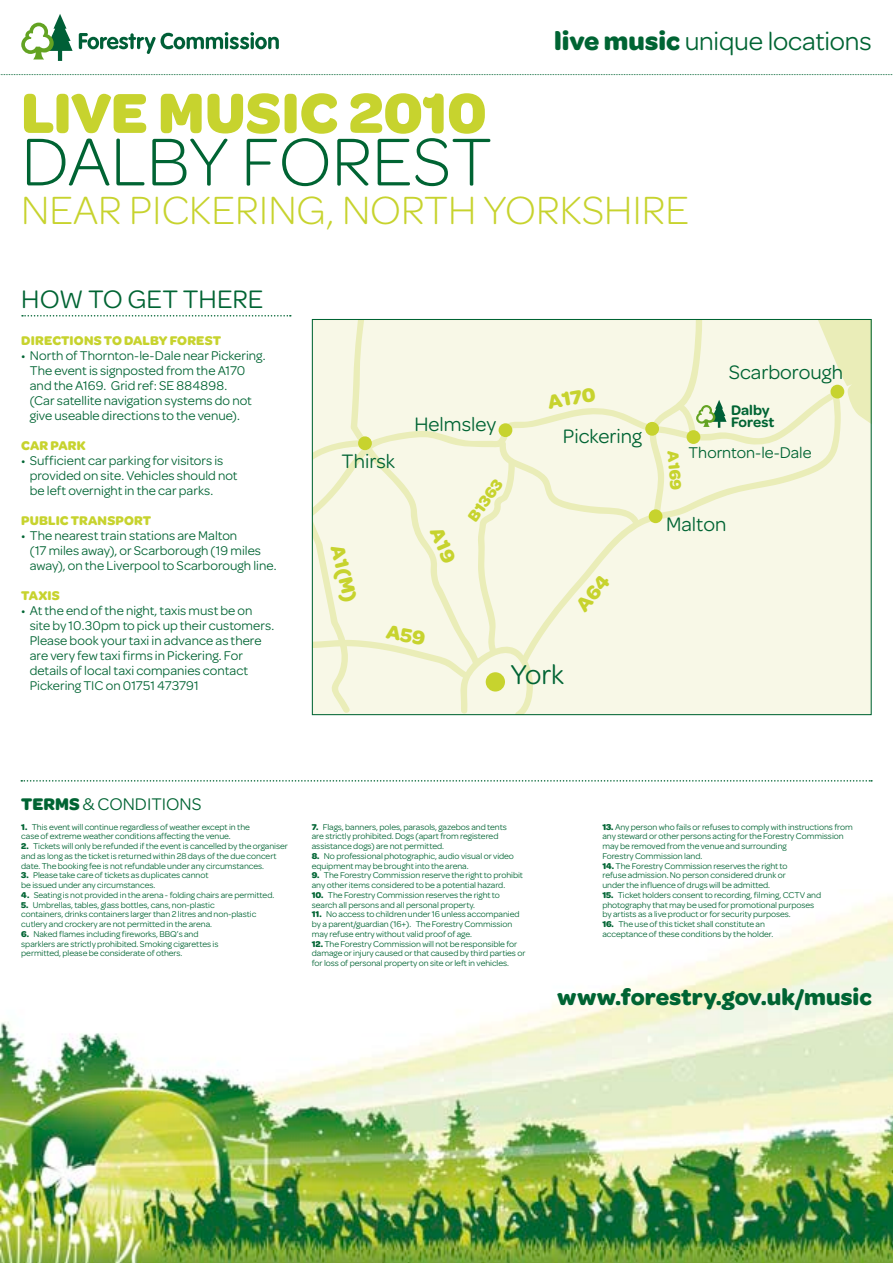
<style>
.page{position:relative;width:893px;height:1263px;background:#fff}
.page>*{position:absolute;margin:0;border:0;box-sizing:border-box;transform-origin:0 0}
.t1{font:300 72px "Omnes";color:#006433}
.t2{font:700 60px "Omnes";color:#c7d32e}
.t3{font:300 42px "Omnes";color:#c7d32e}
.t4{font:29.1px "Omnes";color:#006433}
.t5{font:27px "Omnes";letter-spacing:-.005em;color:#006433}
.t6{font:700 24px "Omnes";letter-spacing:.005em;color:#006433}
.t7{font:20.85px "Omnes";color:#006433}
.t8{font:700 20.85px "Omnes";color:#c7d32e}
.t9{font:18px "Omnes";color:#006433}
.t10{font:16.65px "Omnes";color:#006433}
.t11{font:700 16.65px "Omnes";color:#c7d32e}
.t12{font:13.5px/15px "Omnes";color:#006433}
.t13{font:700 13.5px "Omnes";letter-spacing:.01em;color:#c7d32e}
.t14{font:9px/9.8px "Omnes";letter-spacing:-.005em;color:#006433}
.s1{font-weight:700}
</style>
<div class="page">
<img style="left:0;top:897px;width:893px;height:366px">
<svg style="left:21px;top:14px;width:52px;height:47px"></svg>
<svg style="left:79px;top:32px;width:200px;height:22px"></svg>
<svg style="left:0;top:74px;width:893px;height:1px"></svg>
<svg style="left:21px;top:780px;width:851px;height:2px"></svg>
<svg style="left:22px;top:315px;width:269px;height:1px"></svg>
<div style="left:312px;top:319px;width:559px;height:396px;background:#f8f8e7"></div>
<svg style="left:640px;top:413px;width:164px;height:105px"></svg>
<svg style="left:353px;top:321px;width:11px;height:58px"></svg>
<div style="left:649px;top:509px;width:13px;height:14px;background:#c7d32e;border-radius:50%"></div>
<div style="left:645px;top:422px;width:14px;height:14px;background:#c7d32e;border-radius:50%"></div>
<svg style="left:804px;top:321px;width:66px;height:156px"></svg>
<svg style="left:649px;top:319px;width:125px;height:197px"></svg>
<svg style="left:312px;top:379px;width:328px;height:336px"></svg>
<h3 class="t5" style="left:554px;top:26px;width:319px"><span class="s1">LIVE MUSIC</span> unique locations</h3>
<h2 class="t2" style="left:21px;top:78px;width:467px">LIVE MUSIC 2010</h2>
<h1 class="t1" style="left:21px;top:122px;width:472px">DALBY FOREST</h1>
<h3 class="t3" style="left:21px;top:188px;width:375px">NEAR PICKERING, NORT</h3>
<h3 class="t3" style="left:448px;top:188px;width:216px">H YORKSHIRE</h3>
<h3 class="t5" style="left:21px;top:283px;width:244px">How to get th ere</h3>
<h3 class="t13" style="left:21px;top:333px;width:199px">DIRECTIONS TO DALBY FOREST</h3>
<h3 class="t12" style="left:30px;top:348px;width:237px;text-indent:-8px">• North of Thornton-le-Dale near Pickering.<br>The event is signposted from the A170 and the A169. Grid ref: SE 884898.<br>(Car satellite navigation systems do not give useable directions to the venue).</h3>
<h3 class="t13" style="left:21px;top:438px;width:66px">CAR PARK</h3>
<h3 class="t12" style="left:30px;top:453px;width:209px;text-indent:-9px">• Sufficient car parking for visitors is provided on site. Vehicles should not be left overnight in the car parks.</h3>
<h3 class="t13" style="left:21px;top:513px;width:129px">PUBLIC TRANSPORT</h3>
<h3 class="t12" style="left:30px;top:528px;width:248px;text-indent:-9px">• The nearest train stations are Malton<br>(17 miles away), or Scarborough (19 miles away), on the Liverpool to Scarborough line.</h3>
<h3 class="t13" style="left:21px;top:588px;width:40px">TAXIS</h3>
<h3 class="t12" style="left:30px;top:603px;width:246px;text-indent:-9px">• At the end of the night, taxis must be on site by 10.30pm to pick up their customers.<br>Please book your taxi in advance as there are very few taxi firms in Pickering. For details of local taxi companies contact Pickering TI C on 01751 473791</h3>
<h3 class="t7" style="left:729px;top:361px;width:116px">Scarborough</h3>
<h3 class="t8" style="left:546px;top:390px;width:50px;rotate:-10deg">A170</h3>
<h3 class="t7" style="left:563px;top:425px;width:81px">Pickering</h3>
<h3 class="t7" style="left:414px;top:413px;width:83px">Helmsley</h3>
<h3 class="t10" style="left:688px;top:443px;width:125px">Thornton-le-Dale</h3>
<h3 class="t7" style="left:342px;top:450px;width:55px">Thirsk</h3>
<h3 class="t11" style="left:682px;top:450px;width:41px;rotate:85deg">A169</h3>
<h3 class="t11" style="left:464px;top:514px;width:49px;rotate:-55deg">B1363</h3>
<h3 class="t7" style="left:666px;top:512px;width:62px">Malton</h3>
<h3 class="t8" style="left:349px;top:543px;width:59px;rotate:76deg">A1(M)</h3>
<h3 class="t4" style="left:511px;top:658px;width:55px">York</h3>
<h3 class="t9" style="left:21px;top:794px;width:170px"><span class="s1">TERMS</span> &amp; conditions</h3>
<p class="t14" style="left:21px;top:822px;width:230px"><span class="s1">1.</span> This event will continue regardless of weather except in the case of extreme weather conditions affecting the venue.</p>
<p class="t14" style="left:21px;top:841px;width:268px"><span class="s1">2.</span> Tickets will only be refunded if the event is cancelled by the organiser and as long as the ticket is returned within 28 days of the due concert date. The booking fee is not refundable under any circumstances.</p>
<p class="t14" style="left:21px;top:870px;width:189px"><span class="s1">3.</span> Please take care of tickets as duplicates cannot be issued under any circumstances.</p>
<p class="t14" style="left:21px;top:890px;width:255px"><span class="s1">4.</span> Seating is not provided in the arena - folding chairs are permitted.</p>
<p class="t14" style="left:21px;top:900px;width:237px"><span class="s1">5.</span> Umbrellas, tables, glass bottles, cans, non-plastic containers, drinks containers larger than 2 litres and non-plastic cutlery and crockery are not permitted in the arena.</p>
<p class="t14" style="left:21px;top:929px;width:199px"><span class="s1">6.</span> Naked flames including fireworks, BBQ’s and sparklers are strictly prohibited. Smoking cigarettes is permitted, please be considerate of others.</p>
<p class="t14" style="left:312px;top:822px;width:197px"><span class="s1">7.</span> Flags, banners, poles, parasols, gazebos and tents are strictly prohibited. Dogs (apart from registered assistance dogs) are not permitted.</p>
<p class="t14" style="left:312px;top:851px;width:204px"><span class="s1">8.</span> No professional photographic, audio visual or video equipment may be brought into the arena.</p>
<p class="t14" style="left:312px;top:870px;width:213px"><span class="s1">9.</span> The Forestry Commission reserve the right to prohibit any other items considered to be a potential hazard.</p>
<p class="t14" style="left:312px;top:890px;width:190px"><span class="s1">10.</span> The Forestry Commission reserves the right to search all persons and all personal property.</p>
<p class="t14" style="left:312px;top:909px;width:209px"><span class="s1">11.</span> No access to children under 16 unless accompanied by a parent/guardian (16+). The Forestry Commission may refuse entry without valid proof of age.</p>
<p class="t14" style="left:312px;top:939px;width:215px"><span class="s1">12.</span> The Forestry Commission will not be responsible for damage or injury caused or that caused by third parties or for loss of personal property on site or left in vehicles.</p>
<p class="t14" style="left:602px;top:822px;width:252px"><span class="s1">13.</span> Any person who fails or refuses to comply with instructions from any steward or other persons acting for the Forestry Commission may be removed from the venue and surrounding<br>Forestry Commission land.</p>
<p class="t14" style="left:602px;top:861px;width:187px"><span class="s1">14.</span> The Forestry Commission reserves the right to refuse admission. No person considered drunk or under the influence of drugs will be admitted.</p>
<p class="t14" style="left:602px;top:890px;width:220px"><span class="s1">15.</span> Ticket holders consent to recording, filming, CCTV and photography that may be used for promotional purposes by artists as a live product or for security purposes.</p>
<p class="t14" style="left:602px;top:919px;width:172px"><span class="s1">16.</span> The use of this ticket shall constitute an acceptance of these conditions by the holder.</p>
<h3 class="t6" style="left:557px;top:983px;width:316px">WWW.FORESTRY.GOV.UK/MUSIC</h3>
</div>
